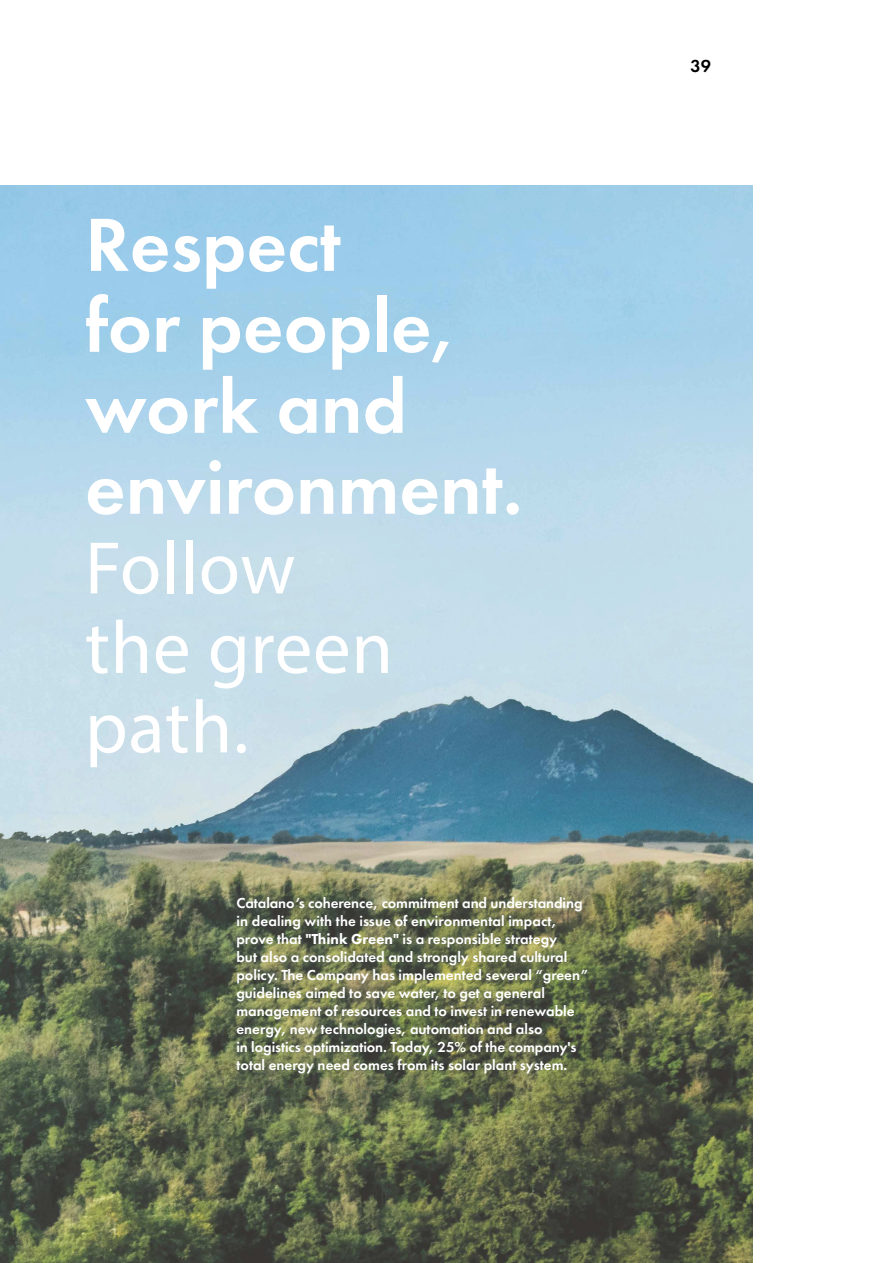
<style>
.page{position:relative;width:893px;height:1263px;background:#fff}
.page>*{position:absolute;margin:0;border:0;box-sizing:border-box;transform-origin:0 0}
.t1{font:600 78px/81px "Futura PT";color:#fff}
.t2{font:75px/79.5px "Myriad Pro";letter-spacing:.01em;color:#fff}
.t3{font:600 18px "Futura PT";color:#000}
.t4{font:600 15px/18px "Futura PT";color:#fff}
.s1{font-weight:800}
</style>
<div class="page">
<img style="left:0;top:185px;width:752px;height:1078px">
<h1 class="t1" style="left:85px;top:203px;width:439px">Respect<br>for people, work and environment.</h1>
<h2 class="t2" style="left:85px;top:527px;width:309px">Follow the green path.</h2>
<p class="t4" style="left:236px;top:893px;width:353px">Catalano’s coherence, commitment and understanding in dealing with the issue of environmental impact, prove that <span class="s1">"Think Green"</span> is a responsible strategy<br>but also a consolidated and strongly shared cultural policy. The Company has implemented several “green” guidelines aimed to save water, to get a general management of resources and to invest in renewable energy, new technologies, automation and also<br>in logistics optimization. Today, 25% of the company's total energy need comes from its solar plant system.</p>
<p class="t3" style="left:691px;top:54px;width:22px">39</p>
</div>
